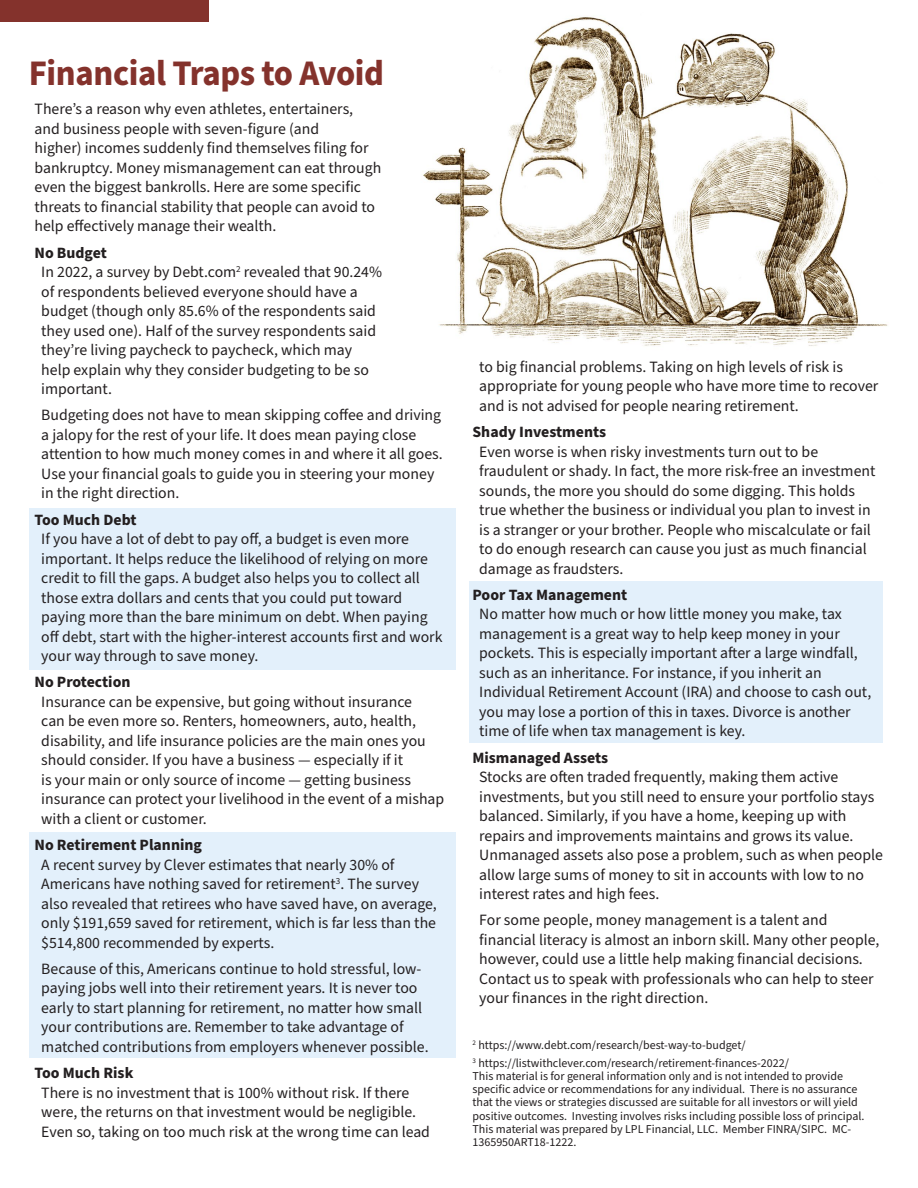
<style>
.page{position:relative;width:918px;height:1188px;background:#fff}
.page>*{position:absolute;margin:0;border:0;box-sizing:border-box;transform-origin:0 0}
.t1{font:700 36px "Source Sans Pro";letter-spacing:-.01em;color:#84322c;scale:.96 1}
.t2{font:15.75px/19.5px "Source Sans Pro";color:#231f20}
.t3{font:700 15.75px "Source Sans Pro";color:#231f20}
.t4{font:12px/13.2px "Source Sans Pro";color:#231f20}
</style>
<div class="page">
<div style="left:29px;top:508px;width:427px;height:162px;background:#e3f0fb"></div>
<div style="left:29px;top:832px;width:427px;height:225px;background:#e3f0fb"></div>
<div style="left:470px;top:581px;width:413px;height:162px;background:#e3f0fb"></div>
<img style="left:423px;top:17px;width:465px;height:329px">
<div style="left:0;top:0;width:209px;height:21px;background:#84322c"></div>
<p class="t1" style="left:29px;top:49px;width:372px">Financial Traps to Avoid</p>
<p class="t2" style="left:35px;top:100px;width:348px">There’s a reason why even athletes, entertainers, and business people with seven-figure (and<br>higher) incomes suddenly find themselves filing for bankruptcy. Money mismanagement can eat through even the biggest bankrolls. Here are some specific threats to financial stability that people can avoid to help effectively manage their wealth.</p>
<p class="t3" style="left:35px;top:242px;width:74px">No Budget</p>
<p class="t2" style="left:41px;top:263px;width:342px">In 2022, a survey by Debt.com<sup>2</sup> revealed that 90.24% of respondents believed everyone should have a budget (though only 85.6% of the respondents said they used one). Half of the survey respondents said they’re living paycheck to paycheck, which may help explain why they consider budgeting to be so important.</p>
<p class="t2" style="left:41px;top:406px;width:403px">Budgeting does not have to mean skipping coffee and driving a jalopy for the rest of your life. It does mean paying close attention to how much money comes in and where it all goes.<br>Use your financial goals to guide you in steering your money in the right direction.</p>
<p class="t3" style="left:35px;top:509px;width:103px">Too Much Debt</p>
<p class="t2" style="left:41px;top:530px;width:403px">If you have a lot of debt to pay off, a budget is even more important. It helps reduce the likelihood of relying on more credit to fill the gaps. A budget also helps you to collect all those extra dollars and cents that you could put toward paying more than the bare minimum on debt. When paying off debt, start with the higher-interest accounts first and work your way through to save money.</p>
<p class="t3" style="left:35px;top:671px;width:98px">No Protection</p>
<p class="t2" style="left:41px;top:692px;width:404px">Insurance can be expensive, but going without insurance<br>can be even more so. Renters, homeowners, auto, health, disability, and life insurance policies are the main ones you should consider. If you have a business — especially if it<br>is your main or only source of income — getting business insurance can protect your livelihood in the event of a mishap with a client or customer.</p>
<p class="t3" style="left:35px;top:834px;width:169px">No Retirement Planning</p>
<p class="t2" style="left:41px;top:855px;width:397px">A recent survey by Clever estimates that nearly 30% of Americans have nothing saved for retirement<sup>3</sup>. The survey also revealed that retirees who have saved have, on average, only $191,659 saved for retirement, which is far less than the $514,800 recommended by experts.</p>
<p class="t2" style="left:41px;top:959px;width:389px">Because of this, Americans continue to hold stressful, low&shy;paying jobs well into their retirement years. It is never too early to start planning for retirement, no matter how small your contributions are. Remember to take advantage of matched contributions from employers whenever possible.</p>
<p class="t3" style="left:35px;top:1062px;width:100px">Too Much Risk</p>
<p class="t2" style="left:41px;top:1083px;width:390px">There is no investment that is 100% without risk. If there were, the returns on that investment would be negligible.<br>Even so, taking on too much risk at the wrong time can lead</p>
<p class="t2" style="left:479px;top:357px;width:401px">to big financial problems. Taking on high levels of risk is appropriate for young people who have more time to recover and is not advised for people nearing retirement.</p>
<p class="t3" style="left:472px;top:421px;width:135px">Shady Investments</p>
<p class="t2" style="left:479px;top:442px;width:398px">Even worse is when risky investments turn out to be fraudulent or shady. In fact, the more risk-free an investment sounds, the more you should do some digging. This holds true whether the business or individual you plan to invest in is a stranger or your brother. People who miscalculate or fail to do enough research can cause you just as much financial damage as fraudsters.</p>
<p class="t3" style="left:472px;top:584px;width:156px">Poor Tax Management</p>
<p class="t2" style="left:479px;top:605px;width:394px">No matter how much or how little money you make, tax management is a great way to help keep money in your pockets. This is especially important after a large windfall, such as an inheritance. For instance, if you inherit an Individual Retirement Account (IRA) and choose to cash out, you may lose a portion of this in taxes. Divorce is another time of life when tax management is key.</p>
<p class="t3" style="left:472px;top:747px;width:137px">Mismanaged Assets</p>
<p class="t2" style="left:479px;top:768px;width:405px">Stocks are often traded frequently, making them active investments, but you still need to ensure your portfolio stays balanced. Similarly, if you have a home, keeping up with repairs and improvements maintains and grows its value.<br>Unmanaged assets also pose a problem, such as when people allow large sums of money to sit in accounts with low to no interest rates and high fees.</p>
<p class="t2" style="left:479px;top:911px;width:402px">For some people, money management is a talent and financial literacy is almost an inborn skill. Many other people, however, could use a little help making financial decisions.<br>Contact us to speak with professionals who can help to steer your finances in the right direction.</p>
<p class="t4" style="left:472px;top:1039px;width:275px"><sup>2</sup> https://www.debt.com/research/best-way-to-budget/</p>
<p class="t4" style="left:472px;top:1057px;width:318px"><sup>3</sup> https://listwithclever.com/research/retirement-finances-2022/</p>
<p class="t4" style="left:472px;top:1070px;width:394px">This material is for general information only and is not intended to provide specific advice or recommendations for any individual. There is no assurance that the views or strategies discussed are suitable for all investors or will yield positive outcomes. Investing involves risks including possible loss of principal.<br>This material was prepared by LPL Financial, LLC. Member FINRA/SIPC. MC-1365950ART18-1222.</p>
</div>
